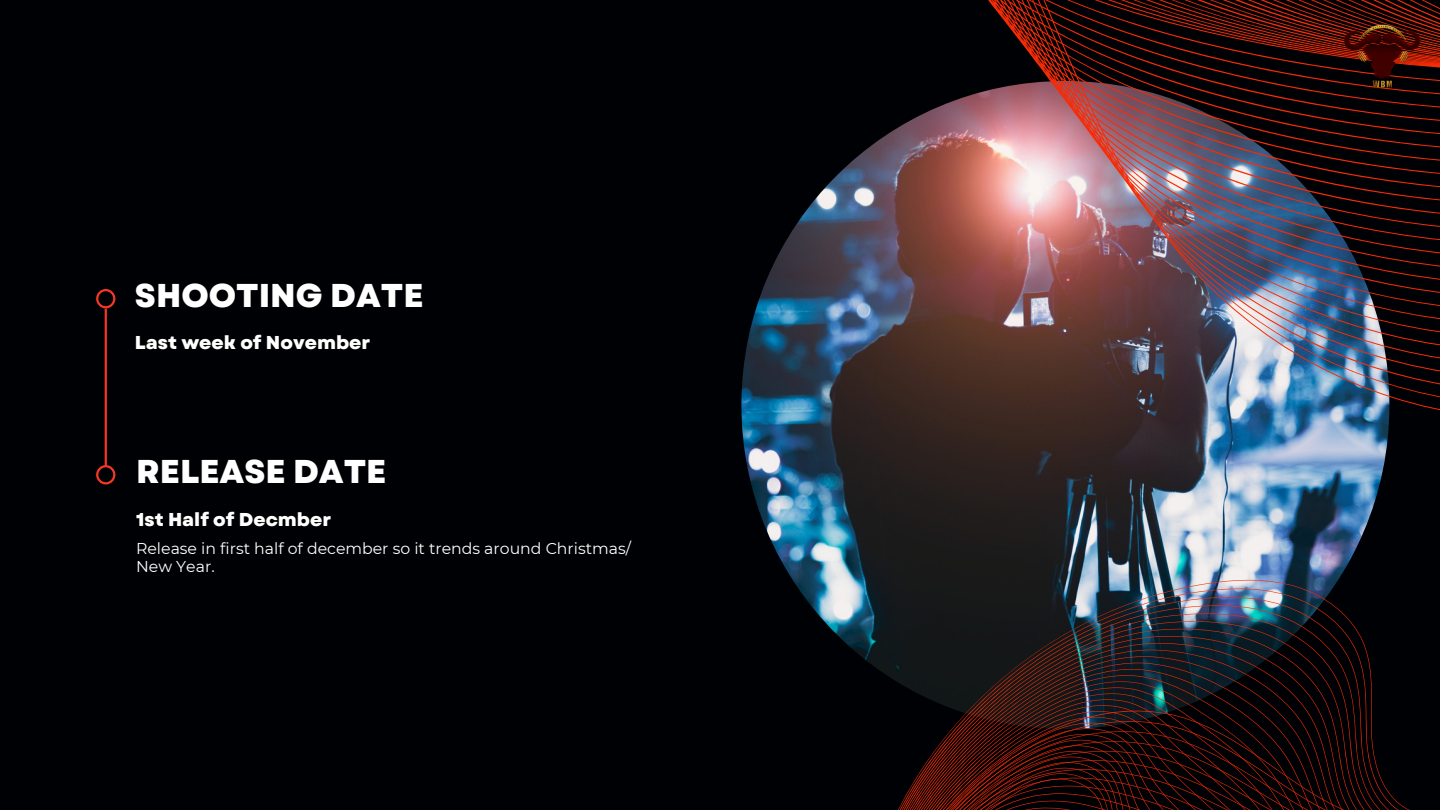
<style>
.page{position:relative;width:1440px;height:810px;background:#000104}
.page>*{position:absolute;margin:0;border:0;box-sizing:border-box;transform-origin:0 0}
.t1{font:800 33px "Garet";color:#fff}
.t2{font:800 18.6px "Garet";color:#fff}
.t3{font:15.7px/18px "Montserrat";color:#fff}
</style>
<div class="page">
<img style="left:741px;top:81px;width:648px;height:648px;border-radius:50%">
<hr style="left:105px;top:308px;width:2px;height:167px;background:#f53725">
<svg style="left:99px;top:292px;width:14px;height:14px"></svg>
<div style="left:94px;top:287px;width:24px;height:24px;border:4px solid #f53725;border-radius:50%"></div>
<svg style="left:99px;top:468px;width:14px;height:14px"></svg>
<div style="left:94px;top:463px;width:24px;height:24px;border:4px solid #f53725;border-radius:50%"></div>
<img style="left:898px;top:0;width:542px;height:419px">
<img style="left:885px;top:578px;width:469px;height:232px">
<svg style="left:904px;top:625px;width:506px;height:185px"></svg>
<img style="left:1340px;top:12px;width:84px;height:79px">
<p class="t1" style="left:135px;top:272px;width:290px">SHOOTING DATE</p>
<p class="t2" style="left:135px;top:329px;width:237px">Last week of November</p>
<p class="t1" style="left:136px;top:448px;width:252px">RELEASE DATE</p>
<p class="t2" style="left:136px;top:506px;width:197px">1st Half of Decmber</p>
<p class="t3" style="left:136px;top:539px;width:496px">Release in first half of december so it trends around Christmas/<br>New Year.</p>
</div>
